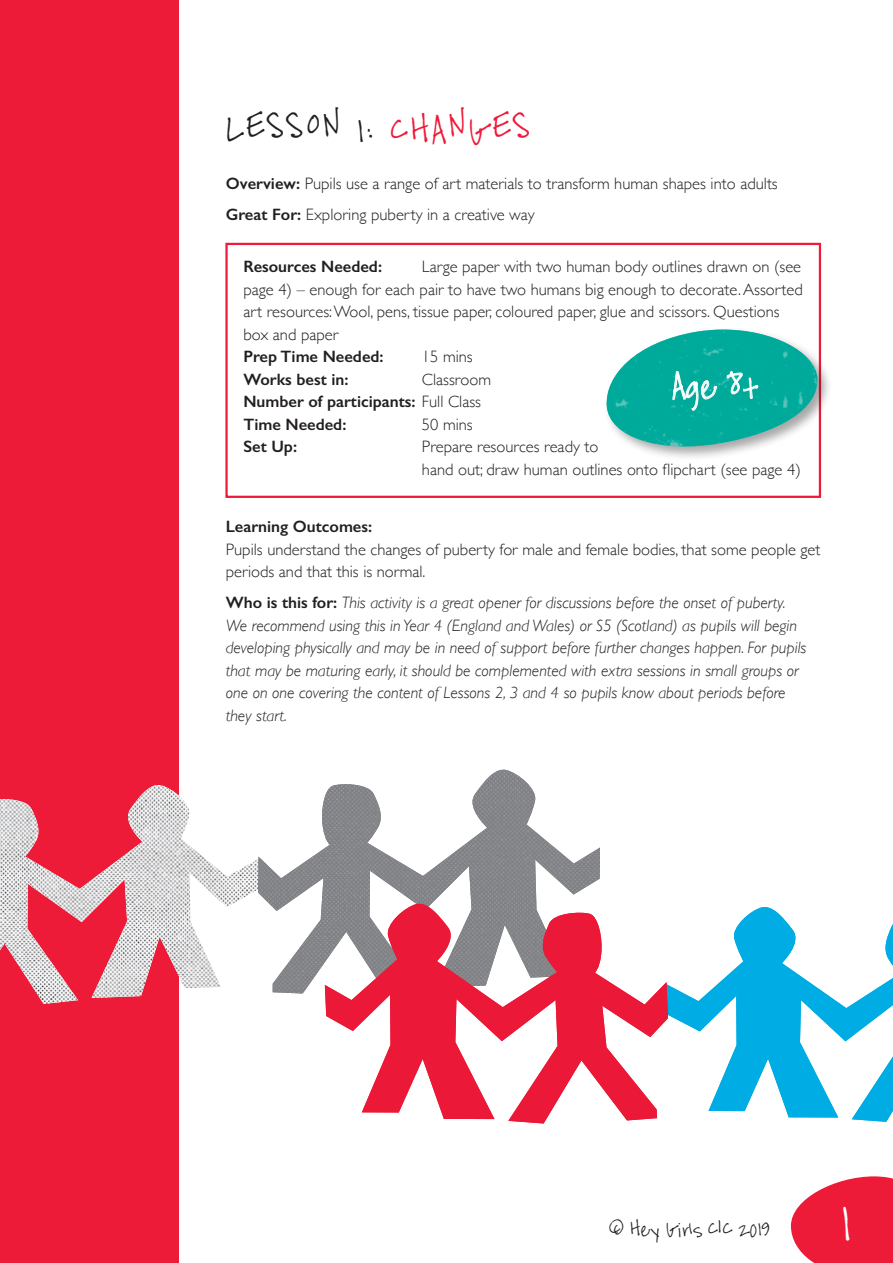
<style>
.page{position:relative;width:893px;height:1263px;background:#fff}
.page>*{position:absolute;margin:0;border:0;box-sizing:border-box;transform-origin:0 0}
.t1{font:41.25px "B Mc E";color:#fff;scale:.94 1}
.t2{font:27px "B Mc E";letter-spacing:.1em;color:#231f20}
.t3{font:25.5px "B Mc E";color:#fff}
.t4{font:300 16.5px/22.5px "Gill Sans";color:#231f20}
.t5{font:italic 300 16.5px/22.5px "Gill Sans";color:#231f20}
.t6{font:600 16.5px/22.5px "Gill Sans";color:#231f20}
.t7{font:15px "B Mc E";color:#231f20}
.s1{color:#ed1a38}
.s2{font-weight:600}
.s3{font-weight:300}
.s4{font-weight:600;font-style:normal}
</style>
<div class="page">
<div style="left:0;top:0;width:179px;height:1263px;background:#ed1a38"></div>
<img style="left:0;top:785px;width:258px;height:219px">
<img style="left:258px;top:770px;width:342px;height:224px">
<div style="left:225px;top:243px;width:596px;height:255px;background:#fff;border:2px solid #ed1a38"></div>
<img style="left:668px;top:907px;width:225px;height:215px">
<img style="left:325px;top:904px;width:343px;height:219px">
<div style="left:604px;top:326px;width:228px;height:136px;background:#231f20;opacity:.4"></div>
<svg style="left:604px;top:322px;width:216px;height:132px"></svg>
<svg style="left:791px;top:1176px;width:102px;height:87px;background:#ef3c55"></svg>
<h2 class="t2" style="left:226px;top:118px;width:306px">LESSON 1: <span class="s1">CHANGES</span></h2>
<p class="t4" style="left:226px;top:167px;width:553px;line-height:31px"><span class="s2">Overview:</span> Pupils use a range of art materials to transform human shapes into adults<br><span class="s2">Great For:</span> Exploring puberty in a creative way</p>
<p class="t4" style="left:243px;top:255px;width:561px;text-indent:179px">Large paper with two human body outlines drawn on (see page 4) – enough for each pair to have two humans big enough to decorate. Assorted art resources: Wool, pens, tissue paper, coloured paper, glue and scissors. Questions box and paper</p>
<p class="t6" style="left:243px;top:345px;width:142px">Prep Time Needed:</p>
<p class="t4" style="left:422px;top:345px;width:52px">15 mins</p>
<p class="t6" style="left:243px;top:368px;width:107px">Works best in:</p>
<p class="t6" style="left:243px;top:255px;width:140px">Resources Needed:</p>
<h3 class="t3" style="left:672px;top:374px;width:88px">Age 8+</h3>
<p class="t6" style="left:243px;top:368px;width:249px;text-indent:179px"><span class="s3">Classroom<br></span>Number of participants: <span class="s3">Full Class<br></span>Time Needed:</p>
<p class="t4" style="left:422px;top:412px;width:52px">50 mins</p>
<p class="t6" style="left:243px;top:435px;width:55px">Set Up:</p>
<p class="t4" style="left:422px;top:435px;width:380px">Prepare resources ready to<br>hand out; draw human outlines onto flipchart (see page 4)</p>
<p class="t6" style="left:226px;top:515px;width:148px">Learning Outcomes:</p>
<p class="t4" style="left:226px;top:537px;width:596px">Pupils understand the changes of puberty for male and female bodies, that some people get periods and that this is normal.</p>
<p class="t5" style="left:226px;top:591px;width:582px"><span class="s4">Who is this for:</span> This activity is a great opener for discussions before the onset of puberty.<br>We recommend using this in Year 4 (England and Wales) or S5 (Scotland) as pupils will begin developing physically and may be in need of support before further changes happen. For pupils that may be maturing early, it should be complemented with extra sessions in small groups or one on one covering the content of Lessons 2, 3 and 4 so pupils know about periods before they start.</p>
<p class="t7" style="left:609px;top:1222px;width:163px">© Hey Girls CIC 2019</p>
<h1 class="t1" style="left:840px;top:1203px;width:13px">1</h1>
</div>
